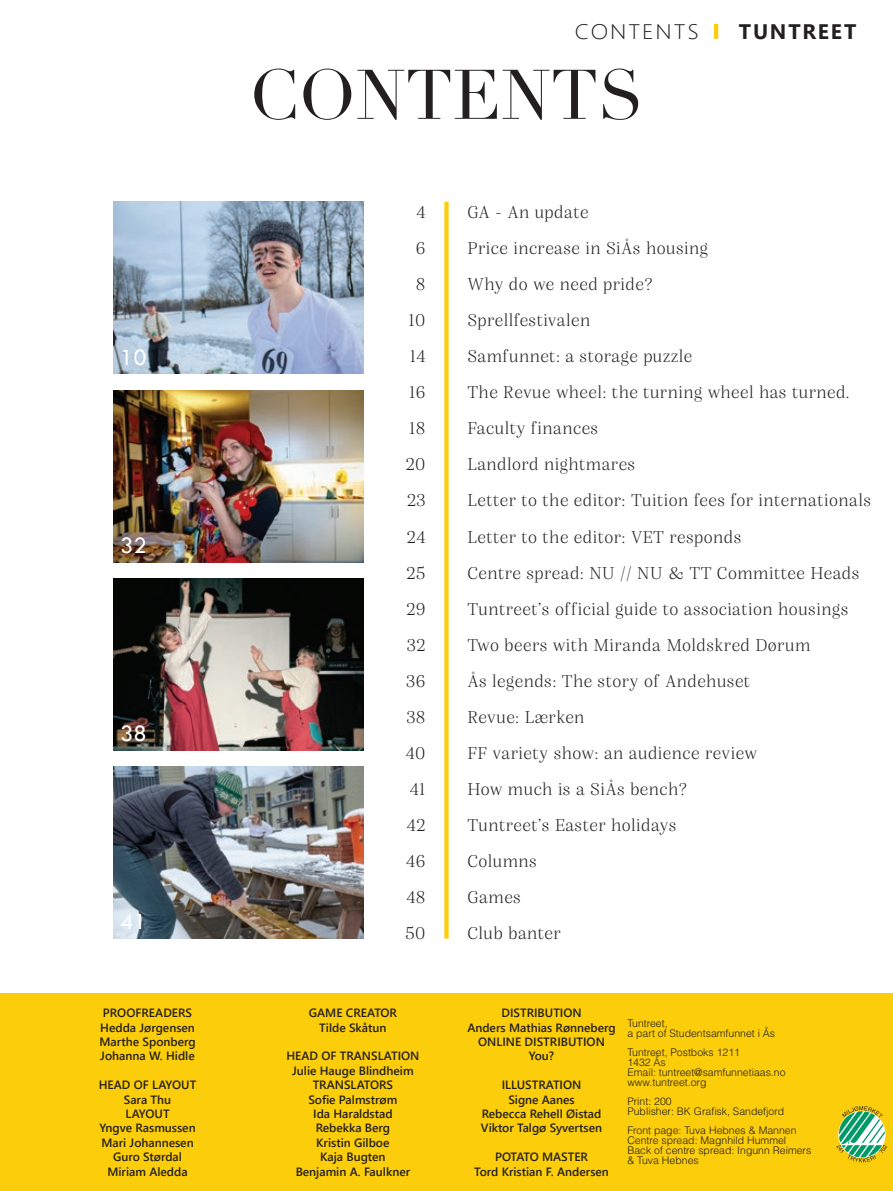
<style>
.page{position:relative;width:893px;height:1191px;background:#fff}
.page>*{position:absolute;margin:0;border:0;box-sizing:border-box;transform-origin:0 0}
.t1{font:68.85px "Didot";color:#231f20}
.t2{font:24px "Tw Cen";color:#fff}
.t3{font:300 21px "Segoe UI";letter-spacing:.085em;color:#231f20;scale:1.09 1}
.t4{font:700 21px "Segoe UI";letter-spacing:.085em;color:#231f20}
.t5{font:300 18px/36px "Alga";letter-spacing:.06em;color:#231f20}
.t6{font:300 15px "Segoe UI";color:#231f20}
.t7{font:300 15px "Segoe UI";letter-spacing:.035em;color:#231f20}
.t8{font:600 12px/14.4px "Segoe UI";color:#231f20;text-align:center}
.t9{font:300 10.5px/9.8px "Helvetica LT Std";color:#231f20}
</style>
<div class="page">
<hr style="left:714px;top:24px;width:4px;height:15px;background:#fccd0a">
<div style="left:444px;top:202px;width:5px;height:736px;background:#fccd0a"></div>
<img style="left:113px;top:578px;width:250px;height:172px">
<img style="left:113px;top:390px;width:250px;height:172px">
<img style="left:113px;top:202px;width:250px;height:172px">
<img style="left:113px;top:766px;width:250px;height:172px">
<div style="left:0;top:993px;width:893px;height:198px;background:#fccd0a"></div>
<svg style="left:836px;top:1106px;width:51px;height:56px"></svg>
<h2 class="t2" style="left:120px;top:342px;width:28px">10</h2>
<h2 class="t2" style="left:120px;top:531px;width:28px">32</h2>
<h2 class="t2" style="left:120px;top:719px;width:28px">38</h2>
<h2 class="t2" style="left:120px;top:907px;width:28px">41</h2>
<p class="t8" style="left:99px;top:1004px;width:98px;text-align:left">PROOFREADERS<br>Hedda Jørgensen<br>Marthe Sponberg<br>Johanna W. Hidle</p>
<p class="t8" style="left:99px;top:1076px;width:99px">HEAD OF LAYOUT<br>Sara Thu<br>LAYOUT<br>Yngve Rasmussen<br>Mari Johannesen<br>Guro Størdal<br>Miriam Aledda</p>
<p class="t3" style="left:575px;top:12px;width:115px">CONTENTS</p>
<p class="t4" style="left:739px;top:12px;width:119px">TUNTREET</p>
<h1 class="t1" style="left:249px;top:54px;width:396px">CONTENTS</h1>
<p class="t5" style="left:405px;top:194px;width:21px;text-align:right">4<br>6<br>8<br>10<br>14<br>16<br>18<br>20<br>23<br>24<br>25<br>29<br>32<br>36<br>38<br>40<br>41<br>42<br>46<br>48<br>50</p>
<p class="t8" style="left:309px;top:1004px;width:90px">GAME CREATOR<br>Tilde Skåtun</p>
<p class="t8" style="left:286px;top:1048px;width:135px">HEAD OF TRANSLATION<br>Julie Hauge Blindheim<br>TRANSLATORS<br>Sofie Palmstrøm<br>Ida Haraldstad<br>Rebekka Berg<br>Kristin Gilboe<br>Kaja Bugten<br>Benjamin A. Faulkner</p>
<p class="t5" style="left:468px;top:194px;width:404px">GA - An update<br>Price increase in SiÅs housing<br>Why do we need pride?<br>Sprellfestivalen<br>Samfunnet: a storage puzzle<br>The Revue wheel: the turning wheel has turned.<br>Faculty finances<br>Landlord nightmares<br>Letter to the editor: Tuition fees for internationals<br>Letter to the editor: VET responds<br>Centre spread: NU // NU &amp; TT Committee Heads<br>Tuntreet’s official guide to association housings<br>Two beers with Miranda Moldskred Dørum<br>Ås legends: The story of Andehuset<br>Revue: Lærken<br>FF variety show: an audience review<br>How much is a SiÅs bench?<br>Tuntreet’s Easter holidays<br>Columns<br>Games<br>Club banter</p>
<p class="t8" style="left:467px;top:1004px;width:150px">DISTRIBUTION<br>Anders Mathias Rønneberg<br>ONLINE DISTRIBUTION<br>You?</p>
<p class="t8" style="left:481px;top:1076px;width:123px">ILLUSTRATION<br>Signe Aanes<br>Rebecca Rehell Øistad<br>Viktor Talgø Syvertsen</p>
<p class="t8" style="left:474px;top:1148px;width:136px">POTATO MASTER<br>Tord Kristian F. Andersen</p>
<p class="t9" style="left:627px;top:1018px;width:149px">Tuntreet,<br>a part of Studentsamfunnet i Ås</p>
<p class="t9" style="left:627px;top:1047px;width:160px">Tuntreet, Postboks 1211<br>1432 Ås<br>Email: tuntreet@samfunnetiaas.no www.tuntreet.org</p>
<p class="t9" style="left:627px;top:1096px;width:158px">Print: 200<br>Publisher: BK Grafisk, Sandefjord</p>
<p class="t9" style="left:627px;top:1125px;width:186px">Front page: Tuva Hebnes &amp; Mannen<br>Centre spread: Magnhild Hummel<br>Back of centre spread: Ingunn Reimers &amp; Tuva Hebnes</p>
<p class="t6" style="left:713px;top:1124px;width:18px">XX</p>
<p class="t6" style="left:656px;top:1126px;width:155px">EDITION 05 VOLUME 76</p>
<p class="t7" style="left:647px;top:1128px;width:114px">EDITION XX VOL</p>
<p class="t6" style="left:656px;top:1128px;width:155px">EDITION 06 VOLUME 77</p>
</div>
